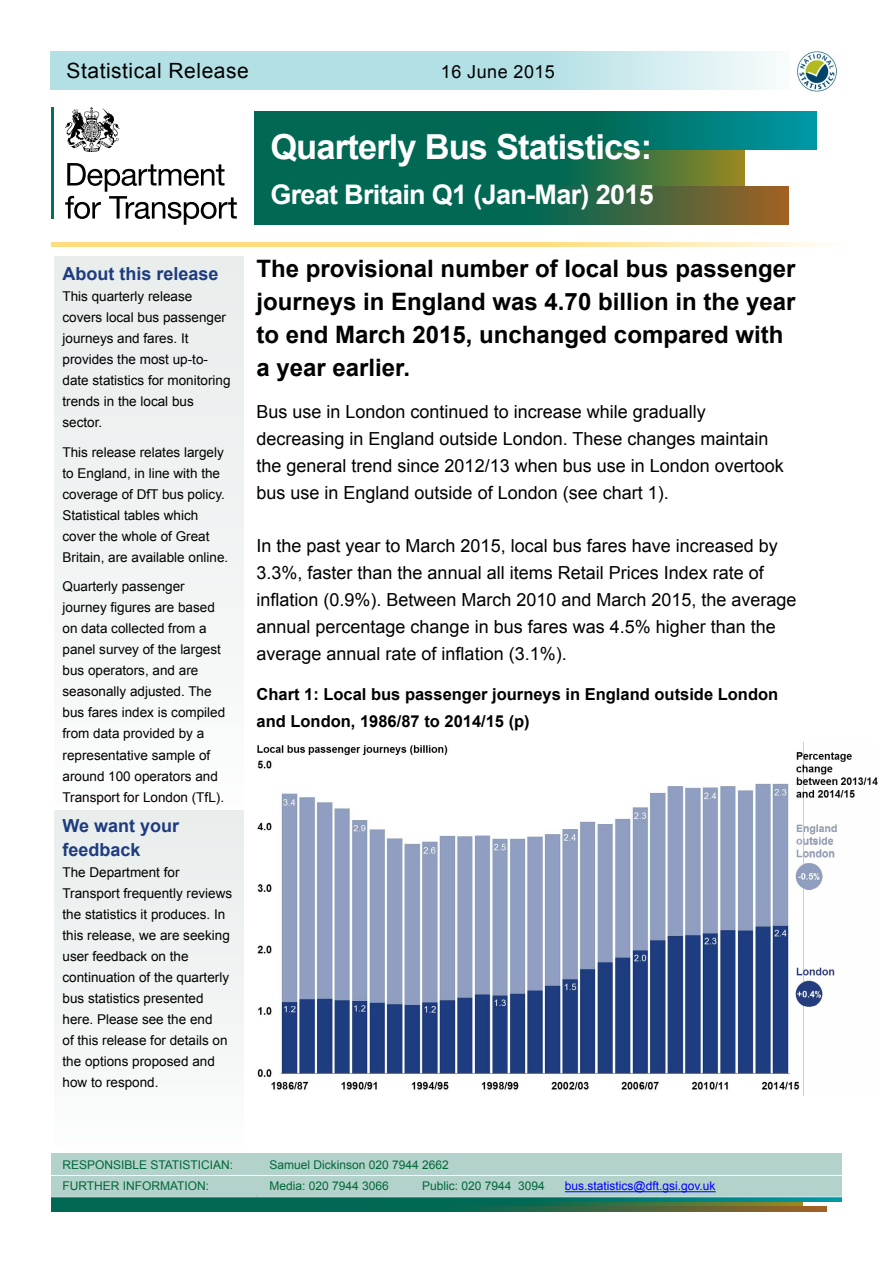
<style>
.page{position:relative;width:893px;height:1263px;background:#fff}
.page>*{position:absolute;margin:0;border:0;box-sizing:border-box;transform-origin:0 0}
.t1{font:700 34.5px "Arial";letter-spacing:-.025em;color:#fff}
.t2{font:700 27px "Arial";letter-spacing:-.025em;color:#fff}
.t3{font:700 24px/33px "Arial";color:#000}
.t4{font:21px "Arial";letter-spacing:.025em;color:#000}
.t5{font:18px/27px "Arial";color:#000}
.t6{font:700 18px/24px "Arial";color:#1e3c7f}
.t7{font:18px "Arial";letter-spacing:.025em;color:#000}
.t8{font:700 16.5px/27px "Arial";color:#000}
.t9{font:13.5px/21px "Arial";color:#000}
.t10{font:12px "Arial";color:#006837}
.t11{font:12px "Arial";color:#00f}
</style>
<div class="page">
<svg style="left:51px;top:52px;width:723px;height:38px;background:#bde4e8"></svg>
<hr style="left:51px;top:107px;width:3px;height:111px;background:#007161">
<svg style="left:65px;top:163px;width:172px;height:62px"></svg>
<svg style="left:65px;top:107px;width:55px;height:45px"></svg>
<svg style="left:254px;top:149px;width:491px;height:38px;background:#1a6d4a"></svg>
<svg style="left:254px;top:187px;width:534px;height:38px;background:#256647"></svg>
<svg style="left:254px;top:111px;width:562px;height:38px;background:#007164"></svg>
<img style="left:797px;top:51px;width:40px;height:40px">
<svg style="left:51px;top:242px;width:773px;height:5px;background:#ffe293"></svg>
<div style="left:51px;top:1153px;width:791px;height:43px;background:#b3d2cb"></div>
<svg style="left:51px;top:1201px;width:752px;height:5px;background:#156e4e"></svg>
<svg style="left:51px;top:1197px;width:791px;height:4px;background:#107a6e"></svg>
<svg style="left:51px;top:1206px;width:775px;height:6px;background:#256647"></svg>
<div style="left:54px;top:256px;width:189px;height:554px;background:#f1f4f3"></div>
<div style="left:54px;top:810px;width:189px;height:338px;background:#f1f4f3"></div>
<hr style="left:50px;top:1175px;width:207px;height:1px;background:#fff">
<hr style="left:257px;top:1175px;width:585px;height:1px;background:#fff">
<hr style="left:565px;top:1191px;width:151px;height:1px;background:#00f">
<img style="left:257px;top:742px;width:621px;height:353px">
<p class="t4" style="left:67px;top:56px;width:184px">Statistical Release</p>
<p class="t7" style="left:441px;top:59px;width:116px">16 June 2015</p>
<h4 class="t6" style="left:63px;top:263px;width:158px">About this release</h4>
<p class="t9" style="left:63px;top:286px;width:170px">This quarterly release covers local bus passenger journeys and fares. It provides the most up-to&shy;date statistics for monitoring trends in the local bus sector.</p>
<p class="t9" style="left:63px;top:442px;width:167px">This release relates largely to England, in line with the coverage of DfT bus policy.<br>Statistical tables which cover the whole of Great<br>Britain, are available online.</p>
<p class="t9" style="left:63px;top:576px;width:124px">Quarterly passenger</p>
<p class="t9" style="left:63px;top:597px;width:154px">journey figures are based</p>
<p class="t9" style="left:63px;top:618px;width:164px">on data collected from a panel survey of the largest bus operators, and are seasonally adjusted. The bus fares index is compiled from data provided by a representative sample of around 100 operators and<br>Transport for London (TfL).</p>
<p class="t6" style="left:63px;top:814px;width:118px">We want your feedback</p>
<p class="t9" style="left:63px;top:862px;width:171px">The Department for<br>Transport frequently reviews the statistics it produces. In this release, we are seeking user feedback on the continuation of the quarterly bus statistics presented here. Please see the end<br>of this release for details on the options proposed and how to respond.</p>
<h2 class="t1" style="left:270px;top:124px;width:383px">Quarterly Bus Statistics:</h2>
<h2 class="t2" style="left:270px;top:176px;width:385px">Great Britain Q1 (Jan-Mar) 2015</h2>
<h2 class="t3" style="left:256px;top:253px;width:540px">The provisional number of local bus passenger journeys in England was 4.70 billion in the year to end March 2015, unchanged compared with a year earlier.</h2>
<p class="t5" style="left:256px;top:398px;width:529px">Bus use in London continued to increase while gradually decreasing in England outside London. These changes maintain the general trend since 2012/13 when bus use in London overtook bus use in England outside of London (see chart 1).</p>
<p class="t5" style="left:256px;top:532px;width:523px">In the past year to March 2015, local bus fares have increased by<br>3.3%, faster than the annual all items Retail Prices Index rate of</p>
<p class="t5" style="left:256px;top:586px;width:541px">inflation (0.9%). Between March 2010 and March 2015, the average</p>
<p class="t5" style="left:256px;top:613px;width:521px">annual percentage change in bus fares was 4.5% higher than the</p>
<p class="t5" style="left:256px;top:640px;width:312px">average annual rate of inflation (3.1%).</p>
<p class="t8" style="left:256px;top:682px;width:523px">Chart 1: Local bus passenger journeys in England outside London and London, 1986/87 to 2014/15 (p)</p>
<p class="t10" style="left:62px;top:1157px;width:172px">RESPONSIBLE STATISTICIAN:</p>
<p class="t10" style="left:269px;top:1157px;width:181px">Samuel Dickinson 020 7944 2662</p>
<p class="t10" style="left:62px;top:1178px;width:148px">FURTHER INFORMATION:</p>
<p class="t10" style="left:269px;top:1178px;width:121px">Media: 020 7944 3066</p>
<p class="t10" style="left:422px;top:1178px;width:124px">Public: 020 7944 3094</p>
<p class="t11" style="left:565px;top:1178px;width:152px">bus.statistics@dft.gsi.gov.uk</p>
</div>
